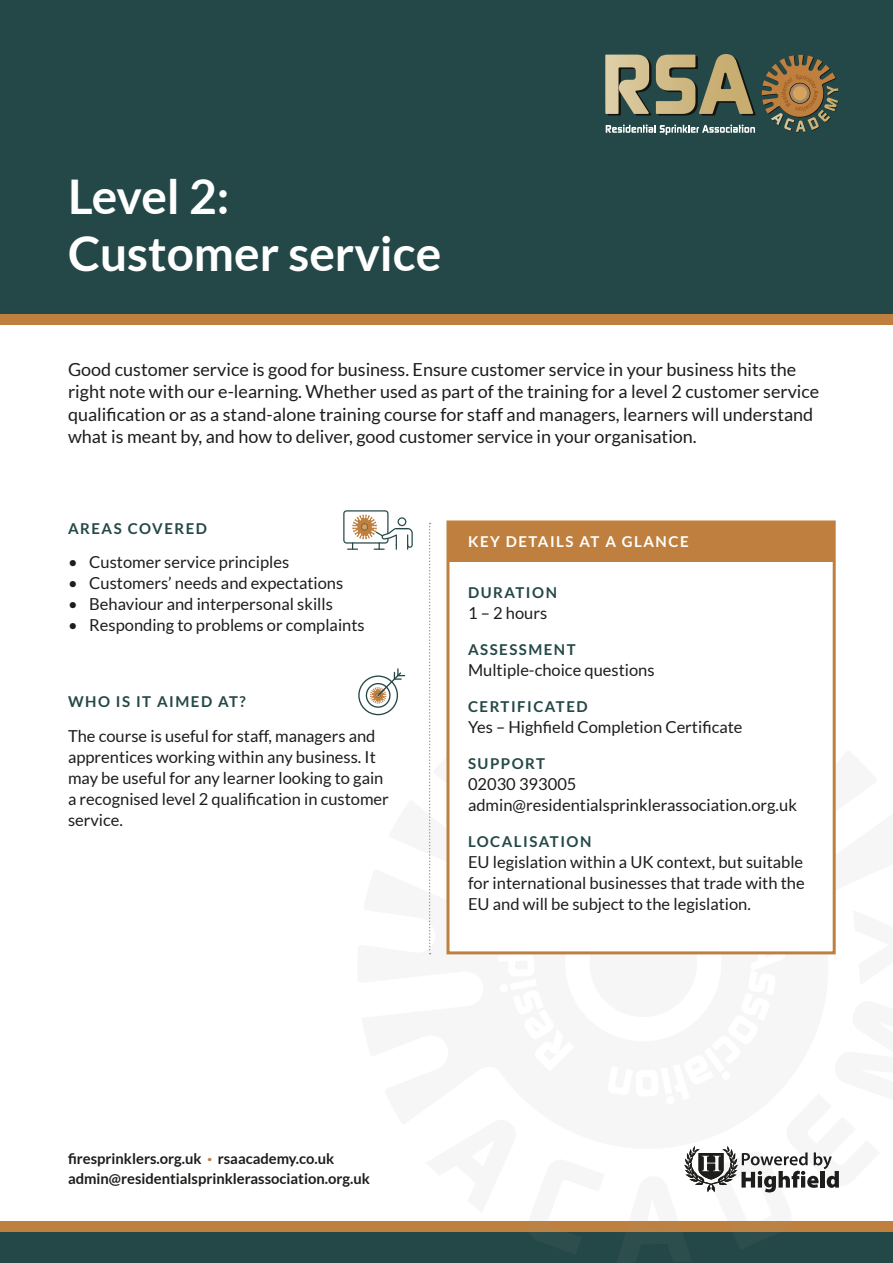
<style>
.page{position:relative;width:893px;height:1263px;background:#fff}
.page>*{position:absolute;margin:0;border:0;box-sizing:border-box;transform-origin:0 0}
.t1{font:700 47.85px/57.4px "Lato";color:#fff}
.t2{font:18px/22.5px "Lato";color:#1d1d1b}
.t3{font:16.5px/21px "Lato";color:#1d1d1b}
.t4{font:700 15px "Lato";letter-spacing:.1em;color:#244847}
.t5{font:700 15px "Lato";letter-spacing:.1em;color:#fff}
.t6{font:700 14.7px/20.2px "Lato";color:#1d1d1b}
.s1{font-size:8.1px;color:#bf803f}
</style>
<div class="page">
<div style="left:0;top:1221px;width:893px;height:22px;background:#bf803f"></div>
<div style="left:0;top:303px;width:893px;height:22px;background:#bf803f"></div>
<div style="left:0;top:1232px;width:893px;height:31px;background:#244847"></div>
<div style="left:447px;top:522px;width:388px;height:40px;background:#bf803f"></div>
<div style="left:0;top:0;width:893px;height:314px;background:#244847"></div>
<svg style="left:605px;top:54px;width:151px;height:62px"></svg>
<svg style="left:606px;top:125px;width:149px;height:10px"></svg>
<svg style="left:762px;top:55px;width:77px;height:77px"></svg>
<svg style="left:428px;top:523px;width:411px;height:670px"></svg>
<svg style="left:343px;top:510px;width:70px;height:40px"></svg>
<svg style="left:358px;top:668px;width:47px;height:47px"></svg>
<h1 class="t1" style="left:68px;top:167px;width:375px">Level 2:<br>Customer service</h1>
<p class="t2" style="left:68px;top:358px;width:753px">Good customer service is good for business. Ensure customer service in your business hits the right note with our e-learning. Whether used as part of the training for a level 2 customer service qualification or as a stand-alone training course for staff and managers, learners will understand what is meant by, and how to deliver, good customer service in your organisation.</p>
<p class="t4" style="left:68px;top:520px;width:141px">AREAS COVERED</p>
<p class="t3" style="left:68px;top:552px;width:223px">• Customer service principles</p>
<p class="t3" style="left:68px;top:573px;width:277px">• Customers’ needs and expectations</p>
<p class="t3" style="left:68px;top:594px;width:266px">• Behaviour and interpersonal skills</p>
<p class="t3" style="left:68px;top:615px;width:298px">• Responding to problems or complaints</p>
<p class="t4" style="left:68px;top:693px;width:179px">WHO IS IT AIMED AT?</p>
<p class="t3" style="left:68px;top:725px;width:322px">The course is useful for staff, managers and apprentices working within any business. It may be useful for any learner looking to gain a recognised level 2 qualification in customer service.</p>
<p class="t5" style="left:468px;top:533px;width:222px">KEY DETAILS AT A GLANCE</p>
<p class="t4" style="left:468px;top:584px;width:90px">DURATION</p>
<p class="t3" style="left:468px;top:602px;width:81px">1 – 2 hours</p>
<p class="t4" style="left:468px;top:641px;width:109px">ASSESSMENT</p>
<p class="t3" style="left:468px;top:659px;width:188px">Multiple-choice questions</p>
<p class="t4" style="left:468px;top:698px;width:121px">CERTIFICATED</p>
<p class="t3" style="left:468px;top:716px;width:276px">Yes – Highfield Completion Certificate</p>
<p class="t4" style="left:468px;top:755px;width:79px">SUPPORT</p>
<p class="t3" style="left:468px;top:773px;width:330px">02030 393005 admin@residentialsprinklerassociation.org.uk</p>
<p class="t4" style="left:468px;top:833px;width:125px">LOCALISATION</p>
<p class="t3" style="left:468px;top:851px;width:338px;text-align:justify">EU legislation within a UK context, but suitable for international businesses that trade with the EU and will be subject to the legislation.</p>
<p class="t6" style="left:68px;top:1148px;width:303px">firesprinklers.org.uk <span class="s1">•</span> rsaacademy.co.uk admin@residentialsprinklerassociation.org.uk</p>
</div>
